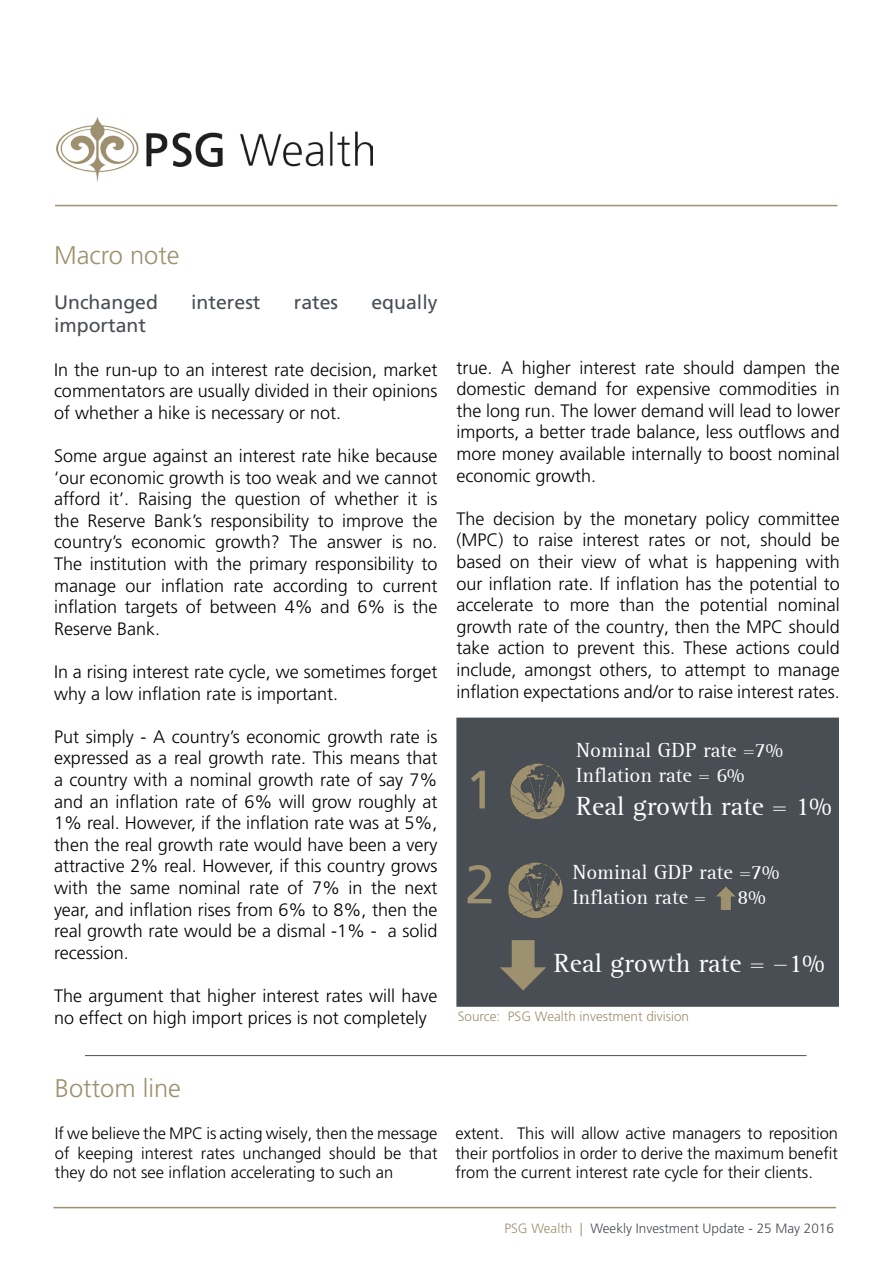
<style>
.page{position:relative;width:893px;height:1263px;background:#fff}
.page>*{position:absolute;margin:0;border:0;box-sizing:border-box;transform-origin:0 0}
.t1{font:54px/94.9px "Frutiger LT Pro";color:#9e916f}
.t2{font:27px "Rotis Serif";color:#fff}
.t3{font:300 25.5px "Frutiger LT Pro";color:#9e916f}
.t4{font:21px/25.2px "Rotis Serif";color:#fff}
.t5{font:19.5px "Frutiger LT Pro";color:#494e54}
.t6{font:300 18px/21.6px "Frutiger LT Pro";color:#000;text-align:justify}
.t7{font:300 16.5px/19.8px "Frutiger LT Pro";color:#000;text-align:justify}
.t8{font:300 13.5px "Frutiger LT Std";color:#494e54}
.t9{font:300 13.5px "Frutiger LT Pro";color:#9e916f}
.s1{color:#9e916f}
</style>
<div class="page">
<img style="left:56px;top:117px;width:317px;height:65px">
<hr style="left:85px;top:1055px;width:721px;height:1px;background:#494e54">
<hr style="left:54px;top:1207px;width:782px;height:1px;background:#9e916f">
<hr style="left:55px;top:205px;width:782px;height:1px;background:#9e916f">
<div style="left:456px;top:718px;width:383px;height:289px;background:#494e54;border:2px solid #494e54"></div>
<img style="left:510px;top:763px;width:55px;height:56px">
<img style="left:716px;top:887px;width:20px;height:22px">
<img style="left:508px;top:862px;width:55px;height:56px">
<svg style="left:500px;top:940px;width:46px;height:50px"></svg>
<h3 class="t3" style="left:54px;top:240px;width:127px">Macro note</h3>
<p class="t5" style="left:54px;top:291px;width:105px">Unchanged</p>
<p class="t5" style="left:191px;top:291px;width:71px">interest</p>
<p class="t5" style="left:294px;top:291px;width:46px">rates</p>
<p class="t5" style="left:371px;top:291px;width:68px">equally</p>
<p class="t5" style="left:54px;top:314px;width:94px">important</p>
<p class="t6" style="left:54px;top:359px;width:385px">In the run-up to an interest rate decision, market commentators are usually divided in their opinions of whether a hike is necessary or not.</p>
<p class="t6" style="left:54px;top:445px;width:385px">Some argue against an interest rate hike because ‘our economic growth is too weak and we cannot afford it’. Raising the question of whether it is the Reserve Bank’s responsibility to improve the country’s economic growth? The answer is no.<br>The institution with the primary responsibility to manage our inflation rate according to current inflation targets of between 4% and 6% is the Reserve Bank.</p>
<p class="t6" style="left:54px;top:661px;width:385px">In a rising interest rate cycle, we sometimes forget why a low inflation rate is important.</p>
<p class="t6" style="left:54px;top:726px;width:385px">Put simply - A country’s economic growth rate is expressed as a real growth rate. This means that a country with a nominal growth rate of say 7% and an inflation rate of 6% will grow roughly at 1% real. However, if the inflation rate was at 5%, then the real growth rate would have been a very attractive 2% real. However, if this country grows with the same nominal rate of 7% in the next year, and inflation rises from 6% to 8%, then the real growth rate would be a dismal -1% - a solid recession.</p>
<p class="t6" style="left:54px;top:985px;width:385px">The argument that higher interest rates will have no effect on high import prices is not completely</p>
<p class="t6" style="left:456px;top:357px;width:385px">true. A higher interest rate should dampen the domestic demand for expensive commodities in the long run. The lower demand will lead to lower imports, a better trade balance, less outflows and more money available internally to boost nominal economic growth.</p>
<p class="t6" style="left:456px;top:508px;width:385px">The decision by the monetary policy committee (MPC) to raise interest rates or not, should be based on their view of what is happening with our inflation rate. If inflation has the potential to accelerate to more than the potential nominal growth rate of the country, then the MPC should take action to prevent this. These actions could include, amongst others, to attempt to manage inflation expectations and/or to raise interest rates.</p>
<h1 class="t1" style="left:465px;top:742px;width:32px">1<br>2</h1>
<p class="t4" style="left:576px;top:738px;width:208px">Nominal GDP rate =7%<br>Inflation rate = 6%</p>
<h2 class="t2" style="left:576px;top:790px;width:257px">Real growth rate = 1%</h2>
<p class="t4" style="left:572px;top:860px;width:208px">Nominal GDP rate =7%<br>Inflation rate =</p>
<p class="t4" style="left:737px;top:885px;width:30px">8%</p>
<h2 class="t2" style="left:554px;top:948px;width:272px">Real growth rate = -1%</h2>
<p class="t9" style="left:458px;top:1009px;width:233px">Source: PSG Wealth investment division</p>
<h3 class="t3" style="left:55px;top:1074px;width:128px">Bottom line</h3>
<p class="t7" style="left:55px;top:1123px;width:384px">If we believe the MPC is acting wisely, then the message of keeping interest rates unchanged should be that they do not see inflation accelerating to such an</p>
<p class="t7" style="left:455px;top:1123px;width:384px">extent. This will allow active managers to reposition their portfolios in order to derive the maximum benefit from the current interest rate cycle for their clients.</p>
<p class="t8" style="left:504px;top:1220px;width:331px"><span class="s1">PSG Wealth |</span> Weekly Investment Update - 25 May 2016</p>
</div>
